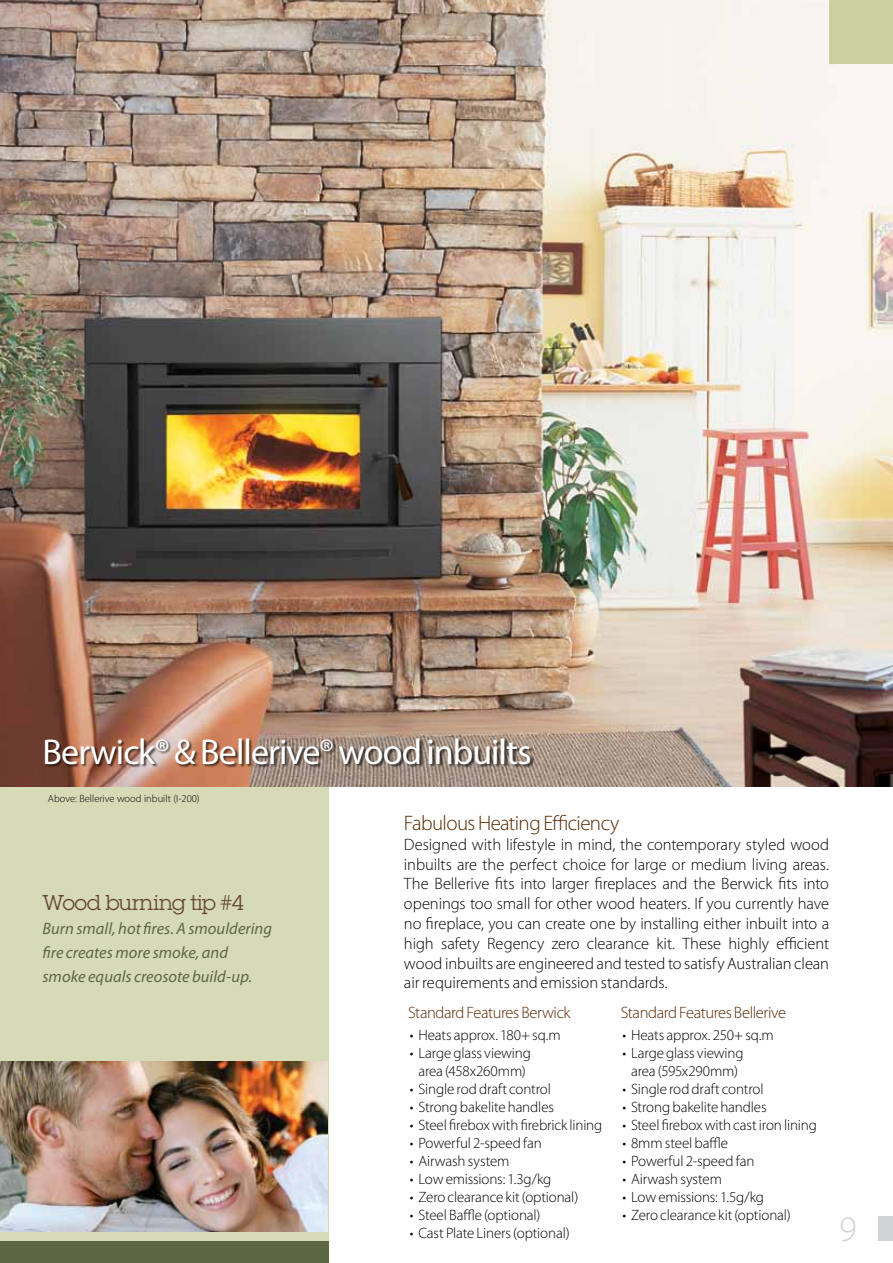
<style>
.page{position:relative;width:893px;height:1263px;background:#fff}
.page>*{position:absolute;margin:0;border:0;box-sizing:border-box;transform-origin:0 0}
.t1{font:36px "Myriad Pro";letter-spacing:-.025em;color:#fff}
.t2{font:300 36px "Myriad Pro";color:#d1d3d4}
.t3{font:300 21px "Myriad Pro";letter-spacing:-.03em;color:#572700}
.t4{font:21px "Lubalin Graph";color:#644537}
.t5{font:300 16.5px/19.8px "Myriad Pro";letter-spacing:-.005em;color:#000;text-align:justify}
.t6{font:italic 16.5px/24px "Myriad Pro";letter-spacing:.005em;color:#5d6642}
.t7{font:300 16.5px "Myriad Pro";letter-spacing:-.025em;color:#572700}
.t8{font:300 15px/18px "Myriad Pro";letter-spacing:-.01em;color:#000;text-align:center}
.t9{font:300 10.5px "Myriad Pro";color:#000}
</style>
<div class="page">
<div style="left:0;top:787px;width:328px;height:476px;background:#d7dab6"></div>
<div style="left:0;top:1241px;width:328px;height:22px;background:#5d6642"></div>
<img style="left:0;top:0;width:893px;height:787px">
<img style="left:0;top:1061px;width:327px;height:170px">
<div style="left:878px;top:1217px;width:15px;height:24px;background:#d1d3d4"></div>
<div style="left:46px;top:738px;width:488px;height:30px;background:#000;opacity:.65"></div>
<div style="left:829px;top:0;width:64px;height:64px;background:#ccd0a1"></div>
<h1 class="t1" style="left:43px;top:729px;width:491px">Berwick® &amp; Bellerive® wood inbuilts</h1>
<p class="t9" style="left:48px;top:792px;width:153px">Above: Bellerive wood inbuilt (I-200)</p>
<h2 class="t4" style="left:43px;top:889px;width:203px">Wood burning tip #4</h2>
<p class="t6" style="left:43px;top:916px;width:231px">Burn small, hot fires. A smouldering fire creates more smoke, and smoke equals creosote build-up.</p>
<h2 class="t3" style="left:404px;top:810px;width:217px">Fabulous Heating Efficiency</h2>
<p class="t5" style="left:404px;top:834px;width:427px">Designed with lifestyle in mind, the contemporary styled wood inbuilts are the perfect choice for large or medium living areas.<br>The Bellerive fits into larger fireplaces and the Berwick fits into openings too small for other wood heaters. If you currently have no fireplace, you can create one by installing either inbuilt into a high safety Regency zero clearance kit. These highly efficient wood inbuilts are engineered and tested to satisfy Australian clean air requirements and emission standards.</p>
<p class="t7" style="left:408px;top:1003px;width:164px">Standard Features Berwick</p>
<p class="t7" style="left:621px;top:1003px;width:167px">Standard Features Bellerive</p>
<p class="t8" style="left:410px;top:1026px;width:152px">• Heats approx. 180+ sq.m</p>
<p class="t8" style="left:410px;top:1044px;width:123px">• Large glass viewing area (458x260mm)</p>
<p class="t8" style="left:410px;top:1080px;width:143px">• Single rod draft control</p>
<p class="t8" style="left:410px;top:1098px;width:146px">• Strong bakelite handles</p>
<p class="t8" style="left:410px;top:1116px;width:194px">• Steel firebox with firebrick lining</p>
<p class="t8" style="left:410px;top:1134px;width:133px">• Powerful 2-speed fan</p>
<p class="t8" style="left:410px;top:1152px;width:101px">• Airwash system</p>
<p class="t8" style="left:410px;top:1170px;width:143px">• Low emissions: 1.3g/kg</p>
<p class="t8" style="left:410px;top:1188px;width:170px">• Zero clearance kit (optional)</p>
<p class="t8" style="left:410px;top:1206px;width:132px">• Steel Baffle (optional)</p>
<p class="t8" style="left:410px;top:1224px;width:161px">• Cast Plate Liners (optional)</p>
<p class="t8" style="left:623px;top:1026px;width:153px">• Heats approx. 250+ sq.m</p>
<p class="t8" style="left:623px;top:1044px;width:123px">• Large glass viewing area (595x290mm)</p>
<p class="t8" style="left:623px;top:1080px;width:143px">• Single rod draft control</p>
<p class="t8" style="left:623px;top:1098px;width:146px">• Strong bakelite handles</p>
<p class="t8" style="left:623px;top:1116px;width:196px">• Steel firebox with cast iron lining</p>
<p class="t8" style="left:623px;top:1134px;width:107px">• 8mm steel baffle</p>
<p class="t8" style="left:623px;top:1152px;width:133px">• Powerful 2-speed fan</p>
<p class="t8" style="left:623px;top:1170px;width:101px">• Airwash system</p>
<p class="t8" style="left:623px;top:1188px;width:143px">• Low emissions: 1.5g/kg</p>
<p class="t8" style="left:623px;top:1206px;width:170px">• Zero clearance kit (optional)</p>
<h1 class="t2" style="left:839px;top:1207px;width:19px">9</h1>
</div>
